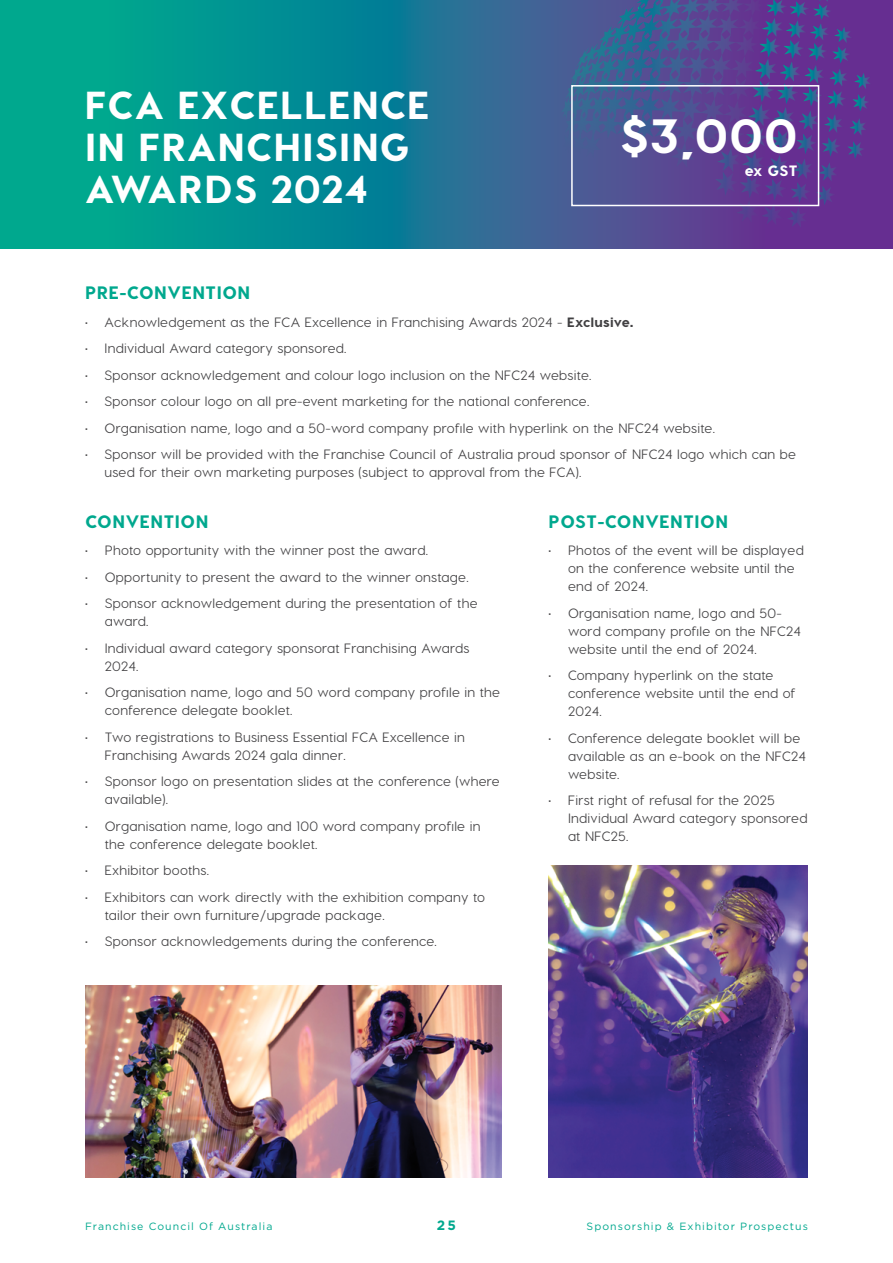
<style>
.page{position:relative;width:893px;height:1263px;background:#fff}
.page>*{position:absolute;margin:0;border:0;box-sizing:border-box;transform-origin:0 0}
.t1{font:800 48px "Visby CF";color:#fff}
.t2{font:800 39px/42px "Visby CF";letter-spacing:.03em;color:#fff}
.t3{font:800 18px "Visby CF";letter-spacing:.03em;color:#00a88e}
.t4{font:800 15px "Visby CF";color:#fff}
.t5{font:500 13.5px/18px "Visby CF";letter-spacing:.02em;color:#414042}
.t6{font:700 13.5px "Gotham";color:#00a88e}
.t7{font:10.5px "Gotham";letter-spacing:.1em;color:#00a88e}
.s1{font-weight:800}
</style>
<div class="page">
<svg style="left:0;top:0;width:893px;height:249px;background:#1d7d92"></svg>
<svg style="left:714px;top:0;width:157px;height:228px;background:#5b3a91"></svg>
<svg style="left:746px;top:244px;width:23px;height:5px"></svg>
<div style="left:571px;top:85px;width:248px;height:121px;border:2px solid #fff"></div>
<img style="left:85px;top:986px;width:417px;height:192px">
<img style="left:549px;top:865px;width:259px;height:313px">
<h2 class="t2" style="left:85px;top:84px;width:346px">FCA EXCELLENCE<br>IN FRANCHISING<br>AWARDS 2024</h2>
<h1 class="t1" style="left:620px;top:105px;width:179px">$3,000</h1>
<p class="t4" style="left:745px;top:161px;width:54px">ex GST</p>
<h3 class="t3" style="left:85px;top:281px;width:167px">PRE-CONVENTION</h3>
<p class="t5" style="left:85px;top:313px;width:550px">• Acknowledgement as the FCA Excellence in Franchising Awards 2024 - <span class="s1">Exclusive.</span></p>
<p class="t5" style="left:85px;top:339px;width:263px">• Individual Award category sponsored.</p>
<p class="t5" style="left:85px;top:366px;width:508px">• Sponsor acknowledgement and colour logo inclusion on the NFC24 website.</p>
<p class="t5" style="left:85px;top:392px;width:506px">• Sponsor colour logo on all pre-event marketing for the national conference.</p>
<p class="t5" style="left:85px;top:419px;width:631px">• Organisation name, logo and a 50-word company profile with hyperlink on the NFC24 website.</p>
<p class="t5" style="left:105px;top:445px;width:693px;text-indent:-19px">• Sponsor will be provided with the Franchise Council of Australia proud sponsor of NFC24 logo which can be used for their own marketing purposes (subject to approval from the FCA).</p>
<h3 class="t3" style="left:549px;top:510px;width:181px">POST-CONVENTION</h3>
<p class="t5" style="left:568px;top:541px;width:237px;text-indent:-19px">• Photos of the event will be displayed on the conference website until the end of 2024.</p>
<p class="t5" style="left:568px;top:604px;width:234px;text-indent:-19px">• Organisation name, logo and 50- word company profile on the NFC24 website until the end of 2024.</p>
<p class="t5" style="left:568px;top:666px;width:229px;text-indent:-19px">• Company hyperlink on the state conference website until the end of<br>2024.</p>
<p class="t5" style="left:568px;top:729px;width:239px;text-indent:-19px">• Conference delegate booklet will be available as an e-book on the NFC24 website.</p>
<p class="t5" style="left:568px;top:791px;width:241px;text-indent:-19px">• First right of refusal for the 2025<br>Individual Award category sponsored at NFC25.</p>
<h3 class="t3" style="left:85px;top:510px;width:125px">CONVENTION</h3>
<p class="t5" style="left:85px;top:541px;width:344px">• Photo opportunity with the winner post the award.</p>
<p class="t5" style="left:85px;top:568px;width:385px">• Opportunity to present the award to the winner onstage.</p>
<p class="t5" style="left:105px;top:594px;width:374px;text-indent:-19px">• Sponsor acknowledgement during the presentation of the award.</p>
<p class="t5" style="left:105px;top:639px;width:366px;text-indent:-19px">• Individual award category sponsorat Franchising Awards<br>2024.</p>
<p class="t5" style="left:105px;top:683px;width:397px;text-indent:-19px">• Organisation name, logo and 50 word company profile in the conference delegate booklet.</p>
<p class="t5" style="left:105px;top:728px;width:362px;text-indent:-19px">• Two registrations to Business Essential FCA Excellence in<br>Franchising Awards 2024 gala dinner.</p>
<p class="t5" style="left:105px;top:772px;width:397px;text-indent:-19px">• Sponsor logo on presentation slides at the conference (where available).</p>
<p class="t5" style="left:105px;top:817px;width:377px;text-indent:-19px">• Organisation name, logo and 100 word company profile in the conference delegate booklet.</p>
<p class="t5" style="left:85px;top:861px;width:125px">• Exhibitor booths.</p>
<p class="t5" style="left:105px;top:888px;width:382px;text-indent:-19px">• Exhibitors can work directly with the exhibition company to tailor their own furniture/upgrade package.</p>
<p class="t5" style="left:85px;top:932px;width:353px">• Sponsor acknowledgements during the conference.</p>
<p class="t7" style="left:85px;top:1220px;width:189px">Franchise Council Of Australia</p>
<p class="t6" style="left:437px;top:1216px;width:21px">25</p>
<p class="t7" style="left:587px;top:1220px;width:223px">Sponsorship &amp; Exhibitor Prospectus</p>
</div>
